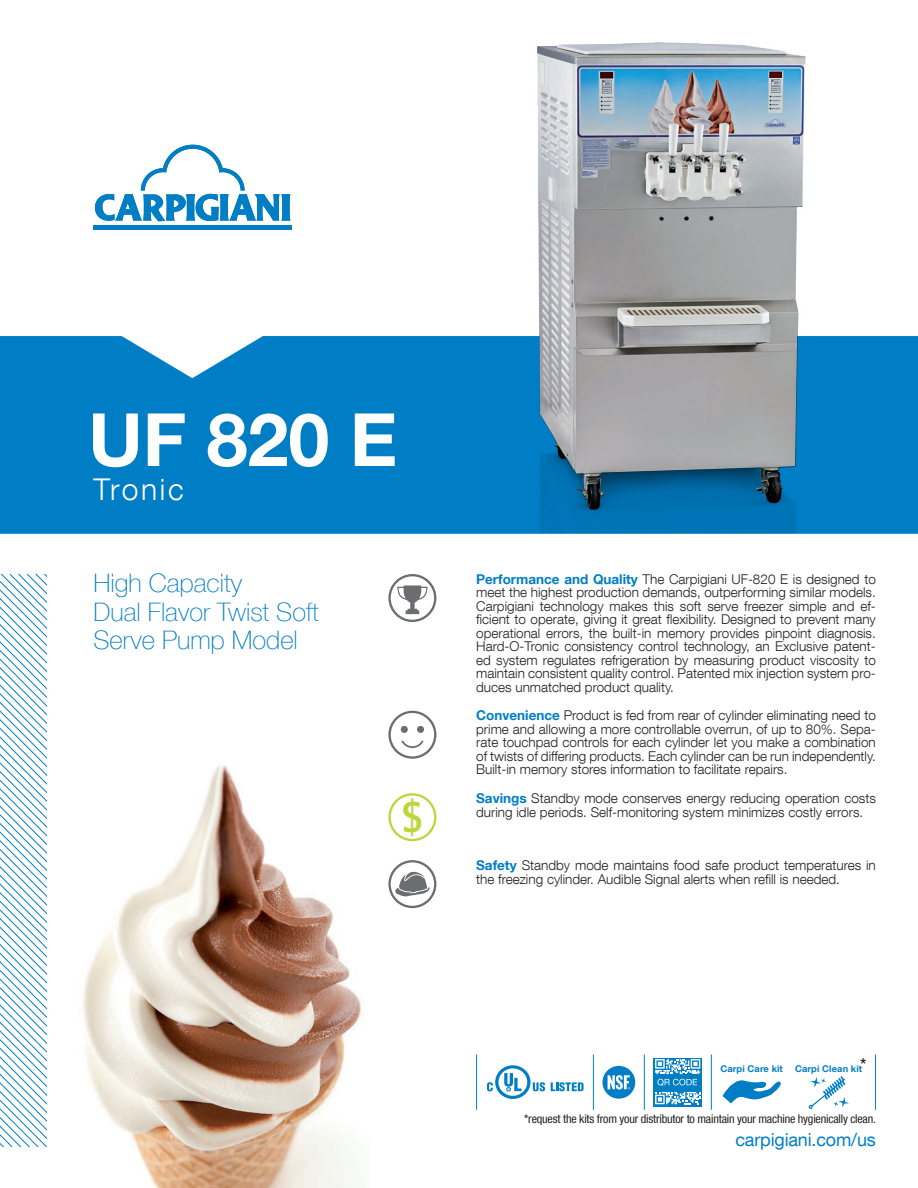
<style>
.page{position:relative;width:918px;height:1188px;background:#fff}
.page>*{position:absolute;margin:0;border:0;box-sizing:border-box;transform-origin:0 0}
.t1{font:700 73.5px "Helvetica Neue LT Com";color:#fff}
.t2{font:700 condensed 43.05px "Frutiger";color:#bdd63c}
.t3{font:300 30px "Helvetica Neue LT Com";letter-spacing:.09em;color:#fff}
.t4{font:100 25.5px/28.5px "Helvetica Neue LT Com";color:#007ec5}
.t5{font:18px "Helvetica Neue LT Com";letter-spacing:-.01em;color:#007ec5}
.t6{font:300 13.5px/13.5px "Helvetica Neue LT Com";color:#231f20;text-align:justify}
.t7{font:condensed 12px "Helvetica Neue LT Com";letter-spacing:-.015em;color:#231f20}
.t8{font:700 9.3px "Helvetica Neue LT Com";letter-spacing:.01em;color:#007ec5}
.s1{font-weight:700;color:#007ec5}
</style>
<div class="page">
<div style="left:0;top:336px;width:918px;height:198px;background:#007ec5"></div>
<svg style="left:0;top:574px;width:47px;height:573px"></svg>
<svg style="left:388px;top:711px;width:48px;height:48px"></svg>
<svg style="left:388px;top:574px;width:48px;height:48px"></svg>
<svg style="left:388px;top:860px;width:48px;height:48px"></svg>
<svg style="left:388px;top:793px;width:48px;height:48px"></svg>
<img style="left:82px;top:765px;width:280px;height:423px">
<hr style="left:476px;top:1054px;width:1px;height:56px;background:#007ec5">
<hr style="left:593px;top:1054px;width:1px;height:56px;background:#007ec5">
<hr style="left:644px;top:1054px;width:1px;height:56px;background:#007ec5">
<hr style="left:711px;top:1054px;width:1px;height:56px;background:#007ec5">
<hr style="left:875px;top:1054px;width:1px;height:56px;background:#007ec5">
<div style="left:653px;top:1058px;width:49px;height:49px;background:#007ec5"></div>
<svg style="left:655px;top:1092px;width:45px;height:12px"></svg>
<svg style="left:655px;top:1059px;width:45px;height:27px"></svg>
<svg style="left:551px;top:1082px;width:33px;height:9px"></svg>
<svg style="left:487px;top:1065px;width:58px;height:34px"></svg>
<div style="left:602px;top:1066px;width:33px;height:33px;background:#007ec5;border-radius:50%"></div>
<svg style="left:608px;top:1075px;width:22px;height:15px"></svg>
<img style="left:531px;top:48px;width:281px;height:486px">
<img style="left:537px;top:42px;width:226px;height:467px">
<svg style="left:723px;top:1080px;width:58px;height:24px"></svg>
<svg style="left:808px;top:1076px;width:41px;height:33px"></svg>
<svg style="left:95px;top:145px;width:195px;height:76px"></svg>
<hr style="left:94px;top:226px;width:198px;height:4px;background:#007ec5">
<h1 class="t1" style="left:88px;top:393px;width:311px">UF 820 E</h1>
<h3 class="t3" style="left:94px;top:471px;width:92px">Tronic</h3>
<h3 class="t4" style="left:94px;top:569px;width:227px">High Capacity<br>Dual Flavor Twist Soft<br>Serve Pump Model</h3>
<h2 class="t2" style="left:401px;top:792px;width:24px">$</h2>
<p class="t6" style="left:476px;top:572px;width:401px"><span class="s1">Performance and Quality</span> The Carpigiani UF-820 E is designed to meet the highest production demands, outperforming similar models.<br>Carpigiani technology makes this soft serve freezer simple and ef&shy;ficient to operate, giving it great flexibility. Designed to prevent many operational errors, the built-in memory provides pinpoint diagnosis.<br>Hard-O-Tronic consistency control technology, an Exclusive patent&shy;ed system regulates refrigeration by measuring product viscosity to maintain consistent quality control. Patented mix injection system pro&shy;duces unmatched product quality.</p>
<p class="t6" style="left:476px;top:708px;width:401px"><span class="s1">Convenience</span> Product is fed from rear of cylinder eliminating need to prime and allowing a more controllable overrun, of up to 80%. Sepa&shy;rate touchpad controls for each cylinder let you make a combination of twists of differing products. Each cylinder can be run independently.<br>Built-in memory stores information to facilitate repairs.</p>
<p class="t6" style="left:476px;top:792px;width:401px"><span class="s1">Savings</span> Standby mode conserves energy reducing operation costs during idle periods. Self-monitoring system minimizes costly errors.</p>
<p class="t6" style="left:476px;top:858px;width:401px"><span class="s1">Safety</span> Standby mode maintains food safe product temperatures in the freezing cylinder. Audible Signal alerts when refill is needed.</p>
<p class="t8" style="left:720px;top:1063px;width:64px">Carpi Care kit</p>
<p class="t8" style="left:795px;top:1063px;width:73px">Carpi Clean kit<sup>*</sup></p>
<p class="t7" style="left:524px;top:1111px;width:353px">*request the kits from your distributor to maintain your machine hygienically clean.</p>
<h3 class="t5" style="left:735px;top:1128px;width:142px">carpigiani.com/us</h3>
</div>
